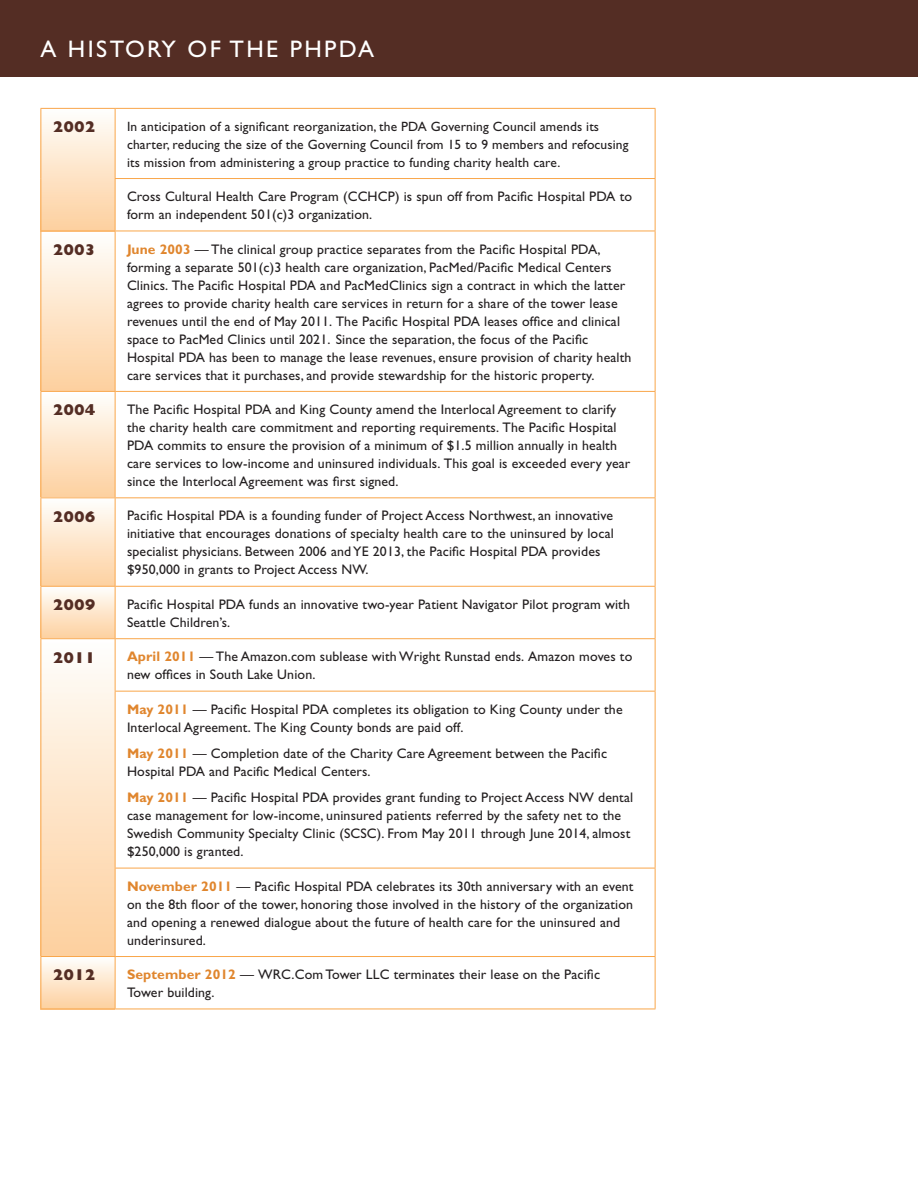
<style>
.page{position:relative;width:918px;height:1188px;background:#fff}
.page>*{position:absolute;margin:0;border:0;box-sizing:border-box;transform-origin:0 0}
.Subhead_14_15{font:24px "Gill Sans";letter-spacing:.1em;color:#fff}
.Year{font:800 15.75px "Gill Sans";color:#542d24}
.Event{font:13.8px/18px "Gill Sans";letter-spacing:.01em;color:#231f20}
.Event-2{font:13.5px/18px "Gill Sans";letter-spacing:.01em;color:#231f20}
.s1{font-weight:700;color:#e0862e}
</style>
<div class="page">
<div style="left:40px;top:231px;width:75px;height:161px;background:linear-gradient(to bottom,#fefefc,#fdcf9c)"></div>
<div style="left:40px;top:392px;width:75px;height:106px;background:linear-gradient(to bottom,#fefefc,#fdd09e)"></div>
<div style="left:40px;top:498px;width:75px;height:90px;background:linear-gradient(to bottom,#fefefc,#fdd09e)"></div>
<div style="left:40px;top:586px;width:75px;height:53px;background:linear-gradient(to bottom,#fefffd,#fdcf9e)"></div>
<div style="left:40px;top:639px;width:75px;height:318px;background:linear-gradient(to bottom,#fefefc,#fdcf9d)"></div>
<div style="left:40px;top:108px;width:75px;height:123px;background:linear-gradient(to bottom,#fefefc,#fdcf9d)"></div>
<div style="left:40px;top:957px;width:75px;height:52px;background:linear-gradient(to bottom,#fefefc,#fdd1a0)"></div>
<hr style="left:115px;top:231px;width:1px;height:160px;background:#f9a64a">
<hr style="left:40px;top:391px;width:75px;height:1px;background:#f9a64a">
<hr style="left:115px;top:391px;width:541px;height:1px;background:#f9a64a">
<hr style="left:115px;top:392px;width:1px;height:105px;background:#f9a64a">
<hr style="left:40px;top:497px;width:75px;height:1px;background:#f9a64a">
<hr style="left:115px;top:497px;width:541px;height:1px;background:#f9a64a">
<hr style="left:115px;top:498px;width:1px;height:88px;background:#f9a64a">
<hr style="left:40px;top:586px;width:75px;height:1px;background:#f9a64a">
<hr style="left:115px;top:586px;width:541px;height:1px;background:#f9a64a">
<hr style="left:115px;top:587px;width:1px;height:51px;background:#f9a64a">
<hr style="left:115px;top:957px;width:1px;height:52px;background:#f9a64a">
<hr style="left:40px;top:231px;width:1px;height:160px;background:#f9a64a">
<hr style="left:655px;top:231px;width:1px;height:160px;background:#f9a64a">
<hr style="left:40px;top:392px;width:1px;height:105px;background:#f9a64a">
<hr style="left:655px;top:392px;width:1px;height:105px;background:#f9a64a">
<hr style="left:40px;top:498px;width:1px;height:88px;background:#f9a64a">
<hr style="left:655px;top:498px;width:1px;height:88px;background:#f9a64a">
<hr style="left:40px;top:587px;width:1px;height:51px;background:#f9a64a">
<hr style="left:655px;top:587px;width:1px;height:51px;background:#f9a64a">
<hr style="left:40px;top:957px;width:1px;height:52px;background:#f9a64a">
<hr style="left:655px;top:957px;width:1px;height:52px;background:#f9a64a">
<hr style="left:40px;top:1009px;width:75px;height:1px;background:#f9a64a">
<hr style="left:115px;top:1009px;width:541px;height:1px;background:#f9a64a">
<hr style="left:115px;top:108px;width:541px;height:1px;background:#f9a64a">
<hr style="left:655px;top:109px;width:1px;height:69px;background:#f9a64a">
<hr style="left:115px;top:178px;width:541px;height:1px;background:#f9a64a">
<hr style="left:655px;top:179px;width:1px;height:52px;background:#f9a64a">
<hr style="left:115px;top:231px;width:541px;height:1px;background:#f9a64a">
<hr style="left:115px;top:638px;width:541px;height:1px;background:#f9a64a">
<hr style="left:655px;top:639px;width:1px;height:52px;background:#f9a64a">
<hr style="left:115px;top:691px;width:541px;height:1px;background:#f9a64a">
<hr style="left:655px;top:692px;width:1px;height:176px;background:#f9a64a">
<hr style="left:115px;top:868px;width:541px;height:1px;background:#f9a64a">
<hr style="left:655px;top:868px;width:1px;height:88px;background:#f9a64a">
<hr style="left:115px;top:956px;width:541px;height:1px;background:#f9a64a">
<hr style="left:40px;top:108px;width:75px;height:1px;background:#f9a64a">
<hr style="left:40px;top:109px;width:1px;height:70px;background:#f9a64a">
<hr style="left:115px;top:109px;width:1px;height:69px;background:#f9a64a">
<hr style="left:40px;top:179px;width:1px;height:52px;background:#f9a64a">
<hr style="left:115px;top:179px;width:1px;height:52px;background:#f9a64a">
<hr style="left:40px;top:231px;width:75px;height:1px;background:#f9a64a">
<hr style="left:40px;top:638px;width:75px;height:1px;background:#f9a64a">
<hr style="left:40px;top:639px;width:1px;height:52px;background:#f9a64a">
<hr style="left:115px;top:639px;width:1px;height:52px;background:#f9a64a">
<hr style="left:40px;top:691px;width:1px;height:177px;background:#f9a64a">
<hr style="left:115px;top:692px;width:1px;height:176px;background:#f9a64a">
<hr style="left:40px;top:868px;width:1px;height:88px;background:#f9a64a">
<hr style="left:115px;top:868px;width:1px;height:88px;background:#f9a64a">
<hr style="left:40px;top:956px;width:75px;height:1px;background:#f9a64a">
<div style="left:0;top:0;width:918px;height:76px;background:#542d24"></div>
<p class="Subhead_14_15" style="left:40px;top:35px;width:335px">A HISTORY OF THE PHPDA</p>
<p class="Year" style="left:53px;top:118px;width:44px">2002</p>
<p class="Event-2" style="left:127px;top:117px;width:503px">In anticipation of a significant reorganization, the PDA Governing Council amends its charter, reducing the size of the Governing Council from 15 to 9 members and refocusing its mission from administering a group practice to funding charity health care.</p>
<p class="Event" style="left:127px;top:188px;width:507px">Cross Cultural Health Care Program (CCHCP) is spun off from Pacific Hospital PDA to form an independent 501(c)3 organization.</p>
<p class="Year" style="left:53px;top:240px;width:44px">2003</p>
<p class="Event" style="left:127px;top:240px;width:506px"><span class="s1">June 2003</span> — The clinical group practice separates from the Pacific Hospital PDA, forming a separate 501(c)3 health care organization, PacMed/Pacific Medical Centers Clinics. The Pacific Hospital PDA and PacMedClinics sign a contract in which the latter agrees to provide charity health care services in return for a share of the tower lease revenues until the end of May 2011. The Pacific Hospital PDA leases office and clinical space to PacMed Clinics until 2021. Since the separation, the focus of the Pacific Hospital PDA has been to manage the lease revenues, ensure provision of charity health care services that it purchases, and provide stewardship for the historic property.</p>
<p class="Year" style="left:53px;top:401px;width:44px">2004</p>
<p class="Event" style="left:127px;top:400px;width:505px">The Pacific Hospital PDA and King County amend the Interlocal Agreement to clarify the charity health care commitment and reporting requirements. The Pacific Hospital PDA commits to ensure the provision of a minimum of $1.5 million annually in health care services to low-income and uninsured individuals. This goal is exceeded every year since the Interlocal Agreement was first signed.</p>
<p class="Year" style="left:53px;top:507px;width:44px">2006</p>
<p class="Event" style="left:127px;top:507px;width:488px">Pacific Hospital PDA is a founding funder of Project Access Northwest, an innovative initiative that encourages donations of specialty health care to the uninsured by local specialist physicians. Between 2006 and YE 2013, the Pacific Hospital PDA provides $950,000 in grants to Project Access NW.</p>
<p class="Year" style="left:53px;top:596px;width:44px">2009</p>
<p class="Event" style="left:127px;top:595px;width:505px">Pacific Hospital PDA funds an innovative two-year Patient Navigator Pilot program with<br>Seattle Children’s.</p>
<p class="Year" style="left:53px;top:648px;width:44px">2011</p>
<p class="Event" style="left:127px;top:648px;width:507px"><span class="s1">April 2011</span> — The Amazon.com sublease with Wright Runstad ends. Amazon moves to new offices in South Lake Union.</p>
<p class="Event" style="left:127px;top:700px;width:497px"><span class="s1">May 2011</span> — Pacific Hospital PDA completes its obligation to King County under the<br>Interlocal Agreement. The King County bonds are paid off.</p>
<p class="Event" style="left:127px;top:744px;width:482px"><span class="s1">May 2011</span> — Completion date of the Charity Care Agreement between the Pacific<br>Hospital PDA and Pacific Medical Centers.</p>
<p class="Event" style="left:127px;top:789px;width:508px"><span class="s1">May 2011</span> — Pacific Hospital PDA provides grant funding to Project Access NW dental case management for low-income, uninsured patients referred by the safety net to the Swedish Community Specialty Clinic (SCSC). From May 2011 through June 2014, almost $250,000 is granted.</p>
<p class="Event" style="left:127px;top:877px;width:508px"><span class="s1">November 2011</span> — Pacific Hospital PDA celebrates its 30th anniversary with an event on the 8th floor of the tower, honoring those involved in the history of the organization and opening a renewed dialogue about the future of health care for the uninsured and underinsured.</p>
<p class="Year" style="left:53px;top:966px;width:44px">2012</p>
<p class="Event" style="left:127px;top:966px;width:475px"><span class="s1">September 2012</span> — WRC.Com Tower LLC terminates their lease on the Pacific<br>Tower building.</p>
</div>
